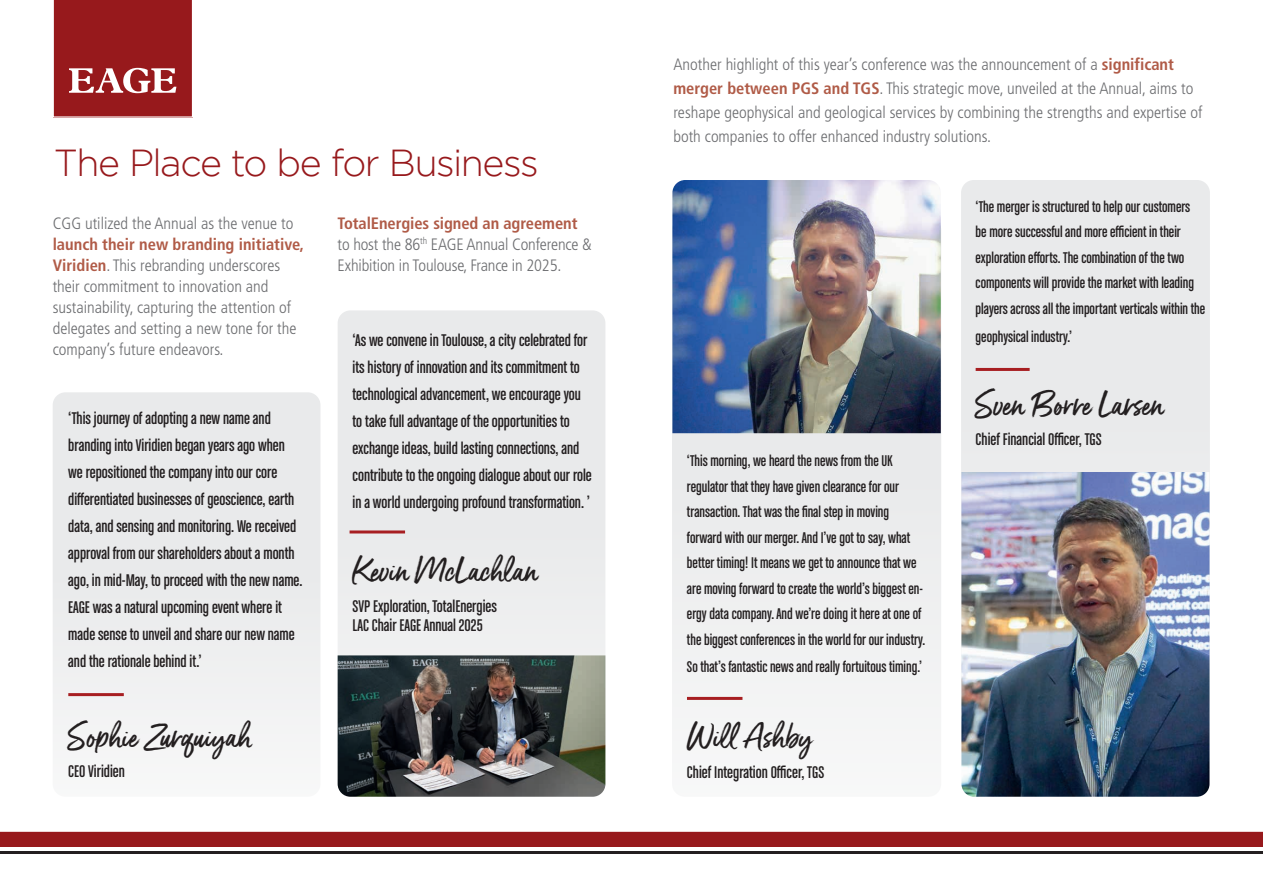
<style>
.page{position:relative;width:1263px;height:893px;background:#fff}
.page>*{position:absolute;margin:0;border:0;box-sizing:border-box;transform-origin:0 0}
._00-BODY_text{font:300 37.5px "Gotham";letter-spacing:-.04em;color:#97191c}
.t1{font:33px "Gotcha Standup";color:#231f20}
.t2{font:18px/27px "Chalet Comprime Cologne Sixty";color:#231f20}
.t3{font:16.5px/25.5px "Chalet Comprime Cologne Sixty";color:#231f20}
._00-BODY_text-2{font:300 condensed 16.5px/21px "Frutiger LT Std";color:#6c6d70}
.s1{font-weight:700;color:#b05b47}
</style>
<div class="page">
<div style="left:0;top:832px;width:1263px;height:15px;background:#97191c"></div>
<hr style="left:0;top:851px;width:1263px;height:3px;background:#231f20">
<svg style="left:53px;top:0;width:140px;height:118px;background:#a13033"></svg>
<div style="left:338px;top:310px;width:267px;height:487px;background:#e9eaeb;border-radius:13px"></div>
<hr style="left:350px;top:530px;width:55px;height:3px;background:#a71e21">
<img style="left:338px;top:655px;width:267px;height:142px">
<div style="left:961px;top:180px;width:249px;height:534px;background:#e9eaeb;border-radius:13px"></div>
<hr style="left:976px;top:368px;width:54px;height:3px;background:#a71e21">
<img style="left:961px;top:472px;width:248px;height:325px">
<div style="left:672px;top:217px;width:269px;height:580px;background:#e9eaeb;border-radius:13px"></div>
<hr style="left:687px;top:697px;width:55px;height:3px;background:#a71e21">
<img style="left:672px;top:180px;width:269px;height:253px">
<div style="left:53px;top:392px;width:267px;height:405px;background:#e9eaeb;border-radius:13px"></div>
<hr style="left:68px;top:693px;width:56px;height:3px;background:#a71e21">
<p class="_00-BODY_text" style="left:54px;top:143px;width:486px">The Place to be for Business</p>
<p class="_00-BODY_text-2" style="left:53px;top:213px;width:253px">CGG utilized the Annual as the venue to <span class="s1">launch their new branding initiative, Viridien</span>. This rebranding underscores their commitment to innovation and sustainability, capturing the attention of delegates and setting a new tone for the company’s future endeavors.</p>
<p class="_00-BODY_text-2" style="left:338px;top:213px;width:255px"><span class="s1">TotalEnergies signed an agreement </span>to host the 86<sup>th</sup> EAGE Annual Conference &amp;<br>Exhibition in Toulouse, France in 2025.</p>
<p class="t2" style="left:353px;top:326px;width:241px">‘As we convene in Toulouse, a city celebrated for its history of innovation and its commitment to technological advancement, we encourage you to take full advantage of the opportunities to exchange ideas, build lasting connections, and contribute to the ongoing dialogue about our role in a world undergoing profound transformation. ’</p>
<p class="t2" style="left:68px;top:404px;width:236px">‘This journey of adopting a new name and branding into Viridien began years ago when we repositioned the company into our core differentiated businesses of geoscience, earth data, and sensing and monitoring. We received approval from our shareholders about a month ago, in mid-May, to proceed with the new name.<br>EAGE was a natural upcoming event where it made sense to unveil and share our new name and the rationale behind it.’</p>
<h2 class="t1" style="left:353px;top:549px;width:187px">Kevin McLachlan</h2>
<p class="t2" style="left:353px;top:597px;width:146px;line-height:18.6px">SVP Exploration, TotalEnergies<br>LAC Chair EAGE Annual 2025</p>
<p class="t1" style="left:68px;top:714px;width:184px">Sophie Zurquiyah</p>
<p class="t2" style="left:68px;top:757px;width:58px">CEO Viridien</p>
<p class="_00-BODY_text-2" style="left:673px;top:52px;width:530px;line-height:24px">Another highlight of this year’s conference was the announcement of a <span class="s1">significant merger between PGS and TGS</span>. This strategic move, unveiled at the Annual, aims to reshape geophysical and geological services by combining the strengths and expertise of both companies to offer enhanced industry solutions.</p>
<p class="t3" style="left:976px;top:193px;width:231px">‘The merger is structured to help our customers be more successful and more efficient in their exploration efforts. The combination of the two components will provide the market with leading players across all the important verticals within the</p>
<p class="t3" style="left:976px;top:324px;width:98px">geophysical industry.’</p>
<p class="t3" style="left:687px;top:448px;width:240px">‘This morning, we heard the news from the UK regulator that they have given clearance for our transaction. That was the final step in moving forward with our merger. And I’ve got to say, what better timing! It means we get to announce that we are moving forward to create the world’s biggest en&shy;ergy data company. And we’re doing it here at one of the biggest conferences in the world for our industry.</p>
<p class="t3" style="left:687px;top:653px;width:237px">So that’s fantastic news and really fortuitous timing.’</p>
<h2 class="t1" style="left:687px;top:714px;width:127px">Will Ashby</h2>
<p class="t2" style="left:687px;top:758px;width:139px">Chief Integration Officer, TGS</p>
<h2 class="t1" style="left:976px;top:382px;width:190px">Sven Børre Larsen</h2>
<p class="t2" style="left:976px;top:426px;width:127px">Chief Financial Officer, TGS</p>
</div>
